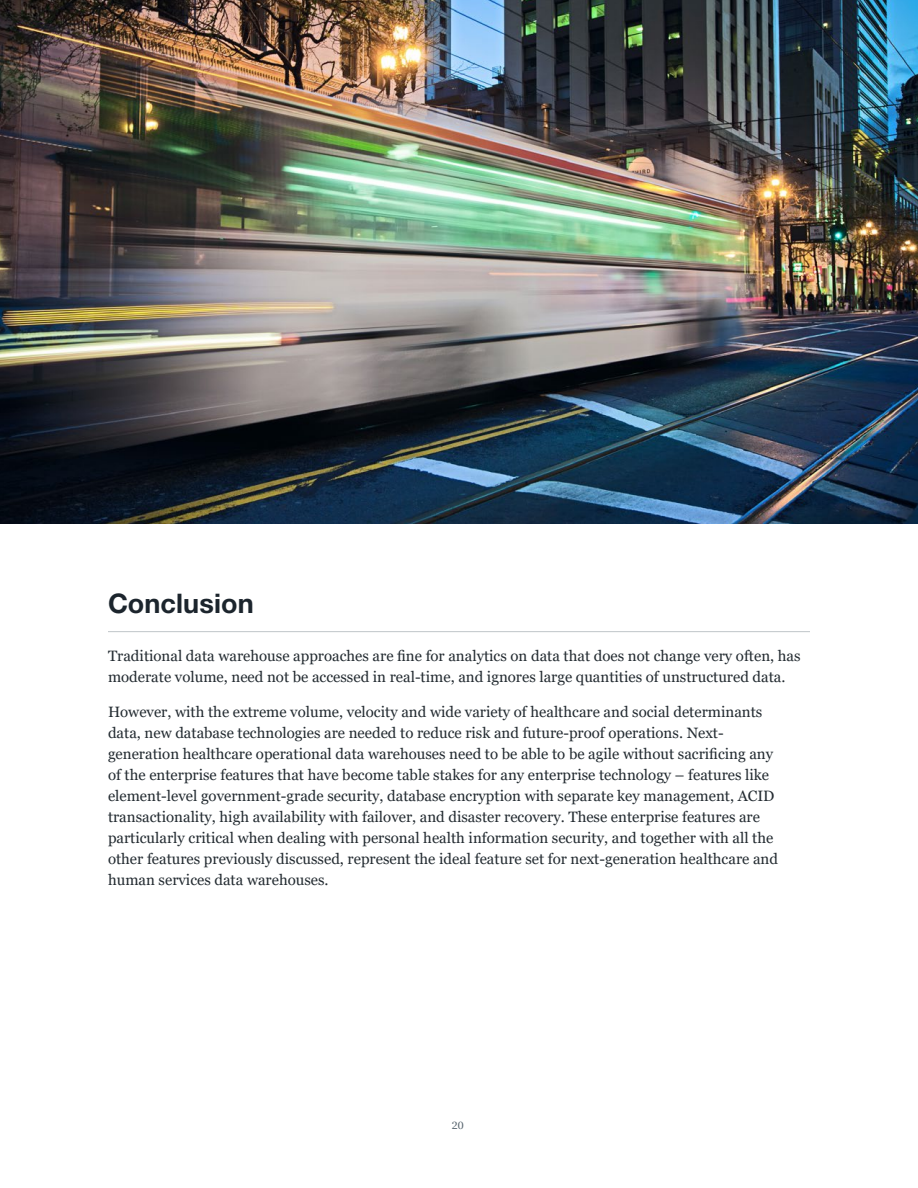
<style>
.page{position:relative;width:918px;height:1188px;background:#fff}
.page>*{position:absolute;margin:0;border:0;box-sizing:border-box;transform-origin:0 0}
.t1{font:700 27px "Helvetica Neue LT Pro";letter-spacing:.005em;color:#1c252d}
.t2{font:15px/21px "Georgia";color:#232b31}
.t3{font:10.5px "Georgia";color:#596670}
</style>
<div class="page">
<hr style="left:108px;top:631px;width:702px;height:1px;background:#bfc5c8">
<img style="left:0;top:0;width:918px;height:524px">
<h1 class="t1" style="left:108px;top:587px;width:147px">Conclusion</h1>
<p class="t2" style="left:108px;top:646px;width:694px">Traditional data warehouse approaches are fine for analytics on data that does not change very often, has moderate volume, need not be accessed in real-time, and ignores large quantities of unstructured data.</p>
<p class="t2" style="left:108px;top:701px;width:672px">However, with the extreme volume, velocity and wide variety of healthcare and social determinants data, new database technologies are needed to reduce risk and future-proof operations. Next&shy;generation healthcare operational data warehouses need to be able to be agile without sacrificing any of the enterprise features that have become table stakes for any enterprise technology – features like element-level government-grade security, database encryption with separate key management, ACID transactionality, high availability with failover, and disaster recovery. These enterprise features are particularly critical when dealing with personal health information security, and together with all the other features previously discussed, represent the ideal feature set for next-generation healthcare and human services data warehouses.</p>
<p class="t3" style="left:452px;top:1119px;width:13px">20</p>
</div>
